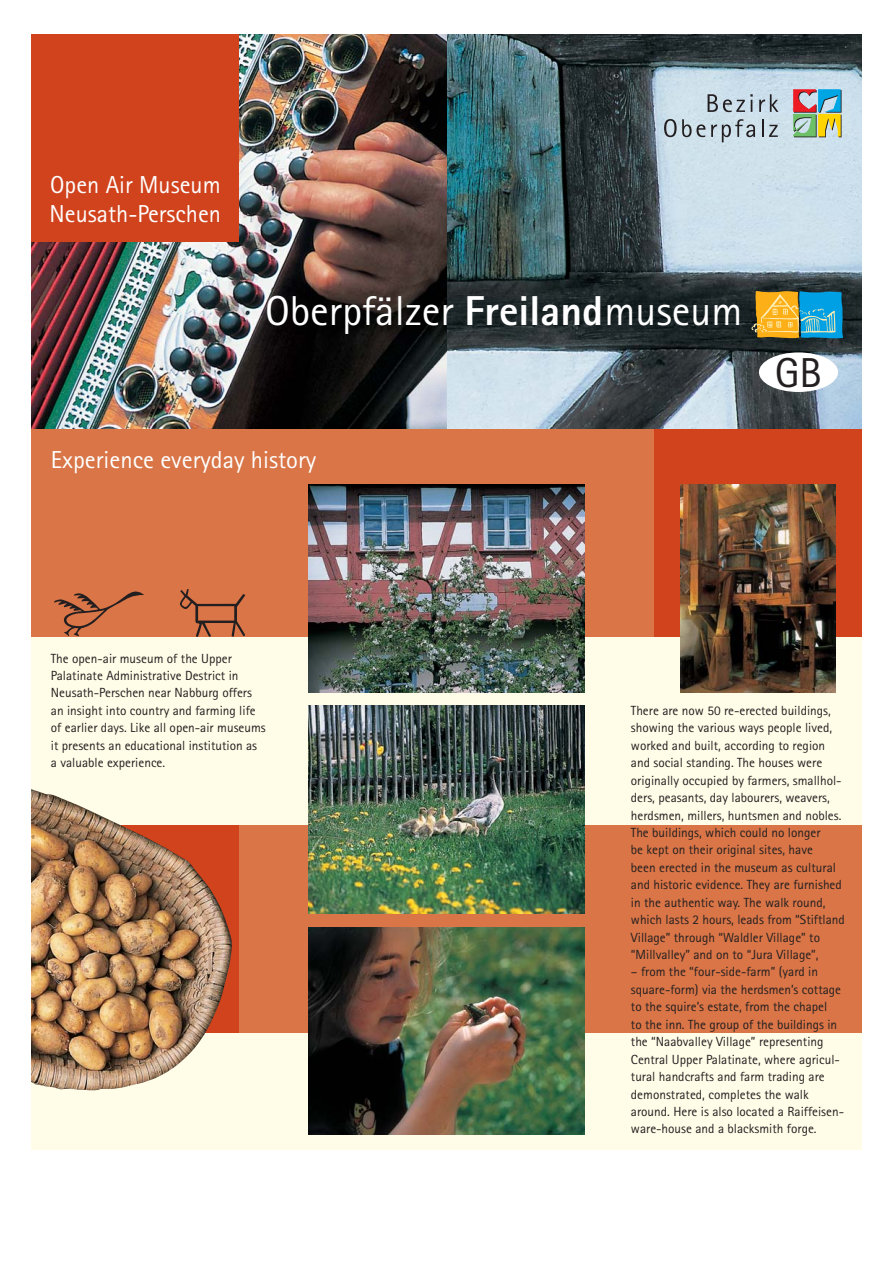
<style>
.page{position:relative;width:893px;height:1263px;background:#fff}
.page>*{position:absolute;margin:0;border:0;box-sizing:border-box;transform-origin:0 0}
.t1{font:41.85px "Rotis Sans Serif";color:#fff}
.t2{font:41.85px "Rotis Sans Serif";color:#231f20}
.t3{font:24.6px "Rotis Sans Serif";color:#fff}
.t4{font:13.2px/17.4px "Rotis Sans Serif";color:#231f20}
.s1{font-weight:800}
</style>
<div class="page">
<div style="left:31px;top:34px;width:831px;height:1115px;background:#fffde8"></div>
<img style="left:446px;top:34px;width:416px;height:396px">
<img style="left:31px;top:34px;width:415px;height:396px">
<div style="left:239px;top:825px;width:623px;height:208px;background:#d97547"></div>
<div style="left:31px;top:430px;width:623px;height:207px;background:#d97547"></div>
<div style="left:31px;top:34px;width:208px;height:208px;background:#d0431d"></div>
<img style="left:308px;top:484px;width:277px;height:208px">
<img style="left:308px;top:706px;width:277px;height:207px">
<img style="left:308px;top:927px;width:277px;height:208px">
<svg style="left:793px;top:89px;width:48px;height:48px;background:#9ea78a"></svg>
<svg style="left:707px;top:94px;width:46px;height:18px"></svg>
<svg style="left:759px;top:94px;width:19px;height:18px"></svg>
<svg style="left:664px;top:119px;width:41px;height:18px"></svg>
<svg style="left:711px;top:119px;width:44px;height:23px"></svg>
<svg style="left:762px;top:119px;width:1px;height:18px"></svg>
<svg style="left:769px;top:125px;width:9px;height:12px"></svg>
<svg style="left:751px;top:291px;width:92px;height:47px;background:#82a37d"></svg>
<div style="left:654px;top:430px;width:208px;height:207px;background:#d0431d"></div>
<img style="left:681px;top:484px;width:154px;height:208px">
<div style="left:31px;top:825px;width:208px;height:208px;background:#d0431d"></div>
<img style="left:31px;top:789px;width:201px;height:301px">
<svg style="left:54px;top:592px;width:90px;height:44px"></svg>
<svg style="left:180px;top:589px;width:65px;height:48px"></svg>
<div style="left:759px;top:352px;width:79px;height:40px;background:#fff;border-radius:50%"></div>
<h2 class="t3" style="left:50px;top:176px;width:172px">Open Air Museum</h2>
<h2 class="t3" style="left:50px;top:205px;width:173px">Neusath-Perschen</h2>
<h1 class="t1" style="left:265px;top:296px;width:479px">Oberpfälzer <span class="s1">Freiland</span>museum</h1>
<h2 class="t3" style="left:51px;top:451px;width:267px">Experience everyday history</h2>
<h1 class="t2" style="left:775px;top:358px;width:49px">GB</h1>
<p class="t4" style="left:51px;top:651px;width:216px">The open-air museum of the Upper Palatinate Administrative Destrict in Neusath-Perschen near Nabburg offers an insight into country and farming life of earlier days. Like all open-air museums it presents an educational institution as a valuable experience.</p>
<p class="t4" style="left:631px;top:703px;width:215px">There are now 50 re-erected buildings, showing the various ways people lived, worked and built, according to region and social standing. The houses were originally occupied by farmers, smallhol&shy;ders, peasants, day labourers, weavers, herdsmen, millers, huntsmen and nobles.<br>The buildings, which could no longer<br>be kept on their original sites, have<br>been erected in the museum as cultural and historic evidence. They are furnished in the authentic way. The walk round, which lasts 2 hours, leads from “Stiftland Village” through “Waldler Village” to “Millvalley” and on to “Jura Village”,</p>
<p class="t4" style="left:631px;top:965px;width:215px">– from the “four-side-farm” (yard in square-form) via the herdsmen’s cottage to the squire’s estate, from the chapel<br>to the inn. The group of the buildings in the “Naabvalley Village” representing Central Upper Palatinate, where agricul&shy;tural handcrafts and farm trading are demonstrated, completes the walk around. Here is also located a Raiffeisen&shy;ware-house and a blacksmith forge.</p>
</div>
